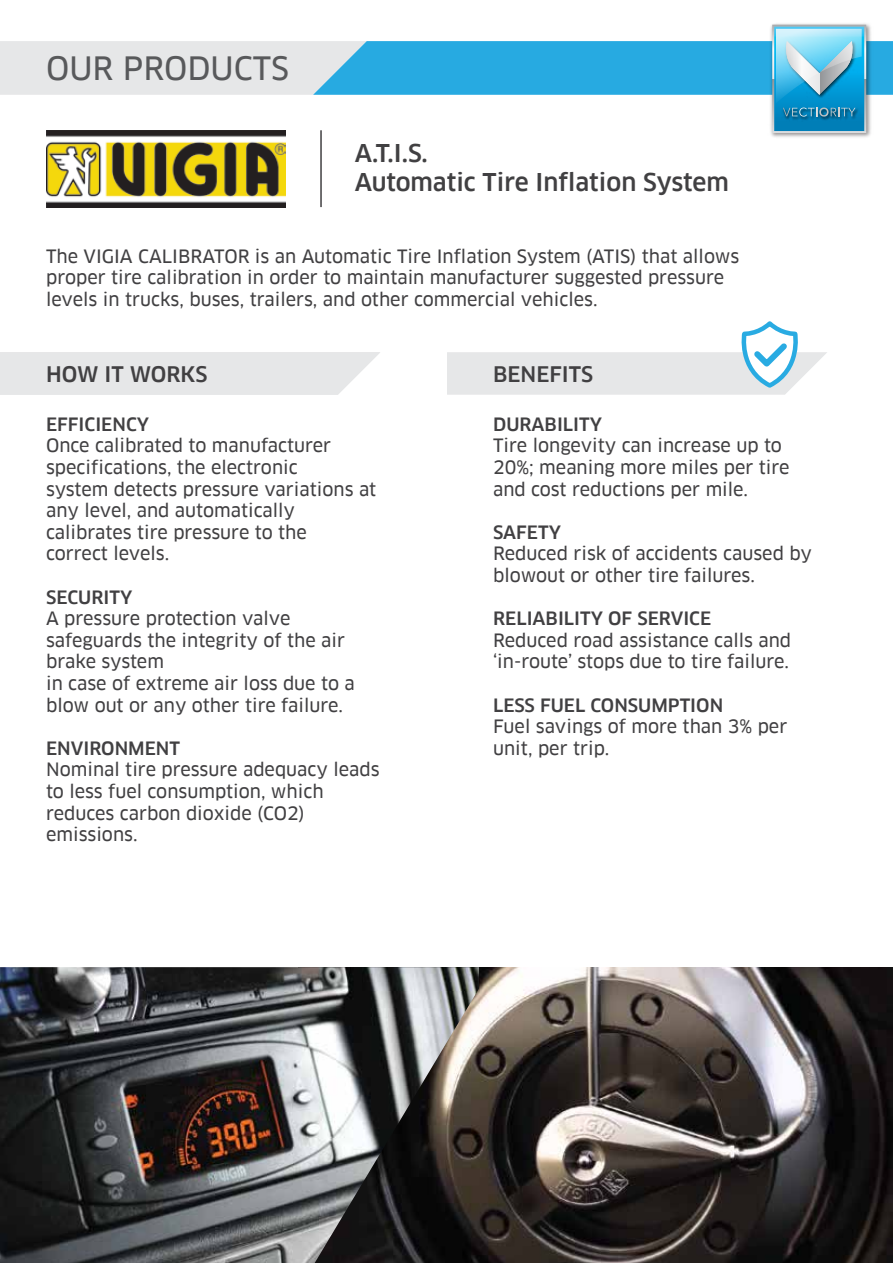
<style>
.page{position:relative;width:893px;height:1263px;background:#fff}
.page>*{position:absolute;margin:0;border:0;box-sizing:border-box;transform-origin:0 0}
.t1{font:31.5px "Clan Offc Pro News";color:#58595b}
.t2{font:500 24px/28.8px "Clan Offc Pro";color:#414042}
.t3{font:500 21px "Clan Offc Pro";color:#414042}
.t4{font:18px/21.6px "Clan Offc Pro News";color:#414042}
.t5{font:500 18px "Clan Offc Pro";color:#414042}
</style>
<div class="page">
<img style="left:46px;top:133px;width:239px;height:74px">
<hr style="left:320px;top:130px;width:2px;height:77px;background:#414042">
<div style="left:0;top:352px;width:380px;height:43px;background:#e6e7e8"></div>
<img style="left:479px;top:967px;width:414px;height:296px">
<img style="left:0;top:967px;width:479px;height:296px">
<img style="left:771px;top:23px;width:100px;height:114px">
<svg style="left:0;top:25px;width:893px;height:108px"></svg>
<svg style="left:447px;top:321px;width:380px;height:74px"></svg>
<h1 class="t1" style="left:46px;top:50px;width:244px">OUR PRODUCTS</h1>
<h2 class="t2" style="left:355px;top:139px;width:375px">A.T.I.S.<br>Automatic Tire Inflation System</h2>
<p class="t4" style="left:46px;top:245px;width:695px">The VIGIA CALIBRATOR is an Automatic Tire Inflation System (ATIS) that allows proper tire calibration in order to maintain manufacturer suggested pressure levels in trucks, buses, trailers, and other commercial vehicles.</p>
<p class="t3" style="left:46px;top:362px;width:163px">HOW IT WORKS</p>
<p class="t5" style="left:46px;top:414px;width:105px">EFFICIENCY</p>
<p class="t4" style="left:46px;top:435px;width:332px">Once calibrated to manufacturer specifications, the electronic<br>system detects pressure variations at any level, and automatically calibrates tire pressure to the<br>correct levels.</p>
<p class="t5" style="left:46px;top:586px;width:88px">SECURITY</p>
<p class="t4" style="left:46px;top:608px;width:310px">A pressure protection valve safeguards the integrity of the air brake system<br>in case of extreme air loss due to a blow out or any other tire failure.</p>
<p class="t5" style="left:46px;top:738px;width:136px">ENVIRONMENT</p>
<p class="t4" style="left:46px;top:759px;width:335px">Nominal tire pressure adequacy leads to less fuel consumption, which reduces carbon dioxide (CO2) emissions.</p>
<p class="t3" style="left:493px;top:362px;width:102px">BENEFITS</p>
<p class="t5" style="left:493px;top:414px;width:111px">DURABILITY</p>
<p class="t4" style="left:493px;top:435px;width:298px">Tire longevity can increase up to<br>20%; meaning more miles per tire and cost reductions per mile.</p>
<p class="t5" style="left:493px;top:522px;width:69px">SAFETY</p>
<p class="t4" style="left:493px;top:543px;width:320px">Reduced risk of accidents caused by blowout or other tire failures.</p>
<p class="t5" style="left:493px;top:608px;width:220px">RELIABILITY OF SERVICE</p>
<p class="t4" style="left:493px;top:629px;width:300px">Reduced road assistance calls and ‘in-route’ stops due to tire failure.</p>
<p class="t5" style="left:493px;top:694px;width:232px">LESS FUEL CONSUMPTION</p>
<p class="t4" style="left:493px;top:716px;width:296px">Fuel savings of more than 3% per unit, per trip.</p>
</div>
